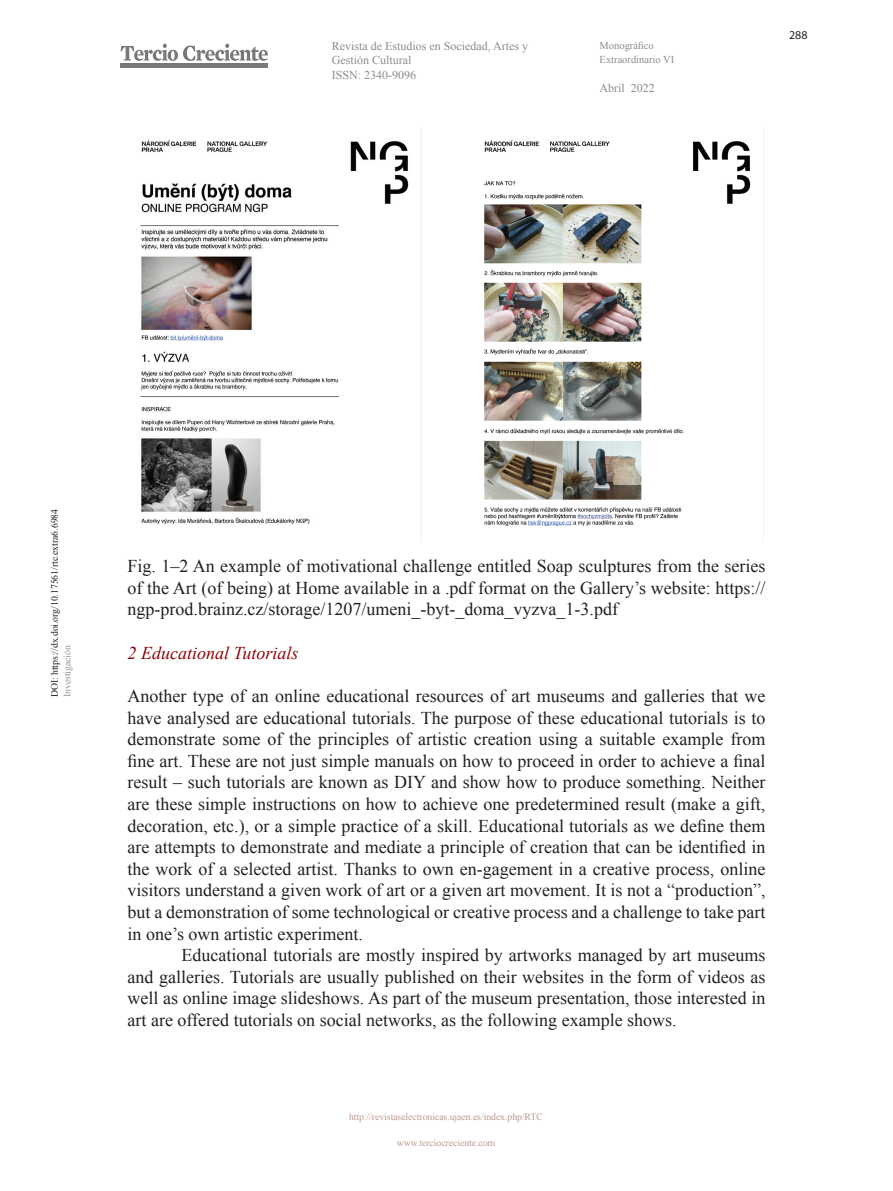
<style>
.page{position:relative;width:893px;height:1191px;background:#fff}
.page>*{position:absolute;margin:0;border:0;box-sizing:border-box;transform-origin:0 0}
.t1{font:18px/21.6px "Times New Roman";color:#231f20;text-align:justify}
.t2{font:italic 18px "Times New Roman";color:#8b0207}
.t3{font:12px/14.4px "Times New Roman";color:#8a8c8f}
.t4{font:12px "Myriad Pro";color:#231f20}
.t5{font:10.5px/14.4px "Times New Roman";color:#8a8c8f}
.t6{font:9.75px "Times New Roman";letter-spacing:-.005em;color:#ba9992}
.t7{font:9.75px "Times New Roman";letter-spacing:-.005em;color:#231f20}
.t8{font:9.75px "Times New Roman";letter-spacing:-.005em;color:#939598}
</style>
<div class="page">
<svg style="left:121px;top:44px;width:147px;height:17px"></svg>
<hr style="left:121px;top:64px;width:147px;height:4px;background:#76787b">
<img style="left:140px;top:140px;width:269px;height:385px">
<img style="left:484px;top:128px;width:280px;height:415px">
<p class="t3" style="left:332px;top:38px;width:198px">Revista de Estudios en Sociedad, Artes y<br>Gestión Cultural<br>ISSN: 2340-9096</p>
<p class="t5" style="left:600px;top:38px;width:76px">Monográfico<br>Extraordinario VI</p>
<p class="t3" style="left:600px;top:81px;width:57px">Abril 2022</p>
<p class="t4" style="left:789px;top:27px;width:20px">288</p>
<p class="t7" style="left:48px;top:697px;width:190px;rotate:-90deg">DOI: https://dx.doi.org/10.17561/rtc.extra6.6984</p>
<p class="t8" style="left:61px;top:697px;width:53px;rotate:-90deg">Investigación</p>
<p class="t1" style="left:128px;top:555px;width:639px">Fig. 1–2 An example of motivational challenge entitled Soap sculptures from the series of the Art (of being) at Home available in a .pdf format on the Gallery’s website: https:// ngp-prod.brainz.cz/storage/1207/umeni_-byt-_doma_vyzva_1-3.pdf</p>
<p class="t2" style="left:128px;top:640px;width:173px">2 Educational Tutorials</p>
<p class="t1" style="left:128px;top:685px;width:639px">Another type of an online educational resources of art museums and galleries that we have analysed are educational tutorials. The purpose of these educational tutorials is to demonstrate some of the principles of artistic creation using a suitable example from fine art. These are not just simple manuals on how to proceed in order to achieve a final result – such tutorials are known as DIY and show how to produce something. Neither are these simple instructions on how to achieve one predetermined result (make a gift, decoration, etc.), or a simple practice of a skill. Educational tutorials as we define them are attempts to demonstrate and mediate a principle of creation that can be identified in the work of a selected artist. Thanks to own en-gagement in a creative process, online visitors understand a given work of art or a given art movement. It is not a “production”, but a demonstration of some technological or creative process and a challenge to take part in one’s own artistic experiment.</p>
<p class="t1" style="left:128px;top:944px;width:639px;text-indent:54px">Educational tutorials are mostly inspired by artworks managed by art museums and galleries. Tutorials are usually published on their websites in the form of videos as well as online image slideshows. As part of the museum presentation, those interested in art are offered tutorials on social networks, as the following example shows.</p>
<p class="t6" style="left:349px;top:1110px;width:195px">http://revistaselectronicas.ujaen.es/index.php/RTC</p>
<p class="t6" style="left:397px;top:1136px;width:100px">www.terciocreciente.com</p>
</div>
